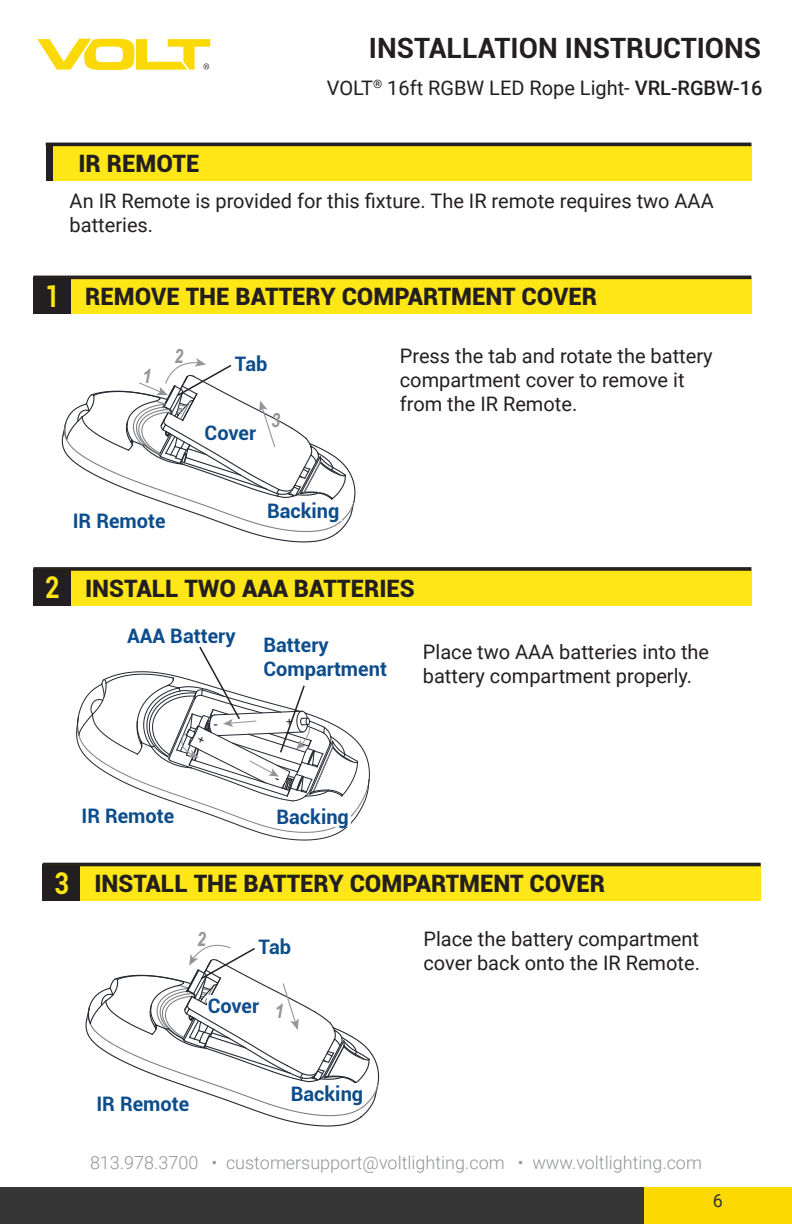
<style>
.page{position:relative;width:792px;height:1224px;background:#fff}
.page>*{position:absolute;margin:0;border:0;box-sizing:border-box;transform-origin:0 0}
.spec_numbers{font:700 30px "Roboto";color:#ffe616;scale:.84 1}
.t1{font:700 28px "Roboto";color:#231f20}
.Safety_Heading{font:900 24px "Roboto";color:#231f20}
.t2{font:20px/24px "Roboto";color:#231f20}
.t3{font:700 20px "Roboto";color:#0d4d8c}
.t4{font:italic 700 19.8px "Arial Narrow";color:#939598}
.t5{font:italic 700 19.6px "Arial Narrow";color:#939598}
.copyright{font:300 18px "Roboto";color:#939598}
.t6{font:18px "Roboto";color:#363636}
.s1{font-weight:500}
</style>
<div class="page">
<svg style="left:37px;top:39px;width:173px;height:30px"></svg>
<div style="left:0;top:1188px;width:644px;height:36px;background:#363636"></div>
<div style="left:644px;top:1188px;width:148px;height:36px;background:#fcd900"></div>
<div style="left:53px;top:144px;width:698px;height:37px;background:#ffe616"></div>
<div style="left:46px;top:144px;width:7px;height:37px;background:#231f20"></div>
<div style="left:46px;top:143px;width:705px;height:3px;border:2px solid #231f20"></div>
<svg style="left:61px;top:358px;width:295px;height:185px"></svg>
<div style="left:40px;top:277px;width:711px;height:37px;background:#ffe616"></div>
<div style="left:40px;top:569px;width:711px;height:37px;background:#ffe616"></div>
<div style="left:33px;top:277px;width:38px;height:37px;background:#231f20"></div>
<div style="left:33px;top:569px;width:38px;height:37px;background:#231f20"></div>
<div style="left:33px;top:276px;width:718px;height:3px;border:2px solid #231f20"></div>
<div style="left:33px;top:567px;width:718px;height:4px;border:2px solid #231f20"></div>
<div style="left:50px;top:865px;width:711px;height:36px;background:#ffe616"></div>
<div style="left:43px;top:865px;width:37px;height:36px;background:#231f20"></div>
<div style="left:43px;top:863px;width:718px;height:3px;border:2px solid #231f20"></div>
<svg style="left:85px;top:944px;width:295px;height:183px"></svg>
<svg style="left:76px;top:646px;width:294px;height:195px"></svg>
<p class="t1" style="left:369px;top:28px;width:394px">INSTALLATION INSTRUCTIONS</p>
<p class="t2" style="left:327px;top:75px;width:437px">VOLT<sup>®</sup> 16ft RGBW LED Rope Light- <span class="s1">VRL-RGBW-16</span></p>
<p class="Safety_Heading" style="left:78px;top:147px;width:123px">IR REMOTE</p>
<p class="t2" style="left:70px;top:188px;width:646px">An IR Remote is provided for this fixture. The IR remote requires two AAA batteries.</p>
<p class="spec_numbers" style="left:45px;top:275px;width:19px">1</p>
<p class="Safety_Heading" style="left:85px;top:280px;width:514px">REMOVE THE BATTERY COMPARTMENT COVER</p>
<p class="t5" style="left:142px;top:361px;width:10px">1</p>
<p class="t5" style="left:174px;top:341px;width:10px">2</p>
<p class="t3" style="left:235px;top:349px;width:34px">Tab</p>
<p class="t3" style="left:205px;top:419px;width:53px">Cover</p>
<p class="t5" style="left:271px;top:406px;width:10px">3</p>
<p class="t2" style="left:400px;top:343px;width:314px">Press the tab and rotate the battery compartment cover to remove it from the IR Remote.</p>
<p class="t3" style="left:73px;top:507px;width:94px">IR Remote</p>
<p class="t3" style="left:267px;top:497px;width:74px">Backing</p>
<p class="spec_numbers" style="left:45px;top:567px;width:19px">2</p>
<p class="Safety_Heading" style="left:85px;top:571px;width:331px">INSTALL TWO AAA BATTERIES</p>
<p class="t3" style="left:127px;top:621px;width:110px">AAA Battery</p>
<p class="t3" style="left:263px;top:631px;width:67px">Battery</p>
<p class="t3" style="left:263px;top:655px;width:125px">Compartment</p>
<p class="t2" style="left:423px;top:639px;width:288px">Place two AAA batteries into the battery compartment properly.</p>
<p class="t3" style="left:81px;top:802px;width:94px">IR Remote</p>
<p class="t3" style="left:276px;top:802px;width:74px">Backing</p>
<p class="spec_numbers" style="left:54px;top:862px;width:19px">3</p>
<p class="Safety_Heading" style="left:94px;top:867px;width:512px">INSTALL THE BATTERY COMPARTMENT COVER</p>
<p class="t4" style="left:197px;top:924px;width:11px">2</p>
<p class="t2" style="left:424px;top:926px;width:278px">Place the battery compartment cover back onto the IR Remote.</p>
<p class="t3" style="left:258px;top:932px;width:34px">Tab</p>
<p class="t3" style="left:208px;top:992px;width:53px">Cover</p>
<p class="t4" style="left:275px;top:996px;width:11px">1</p>
<p class="t3" style="left:96px;top:1090px;width:94px">IR Remote</p>
<p class="t3" style="left:291px;top:1080px;width:74px">Backing</p>
<p class="copyright" style="left:90px;top:1150px;width:613px">813.978.3700 • customersupport@voltlighting.com • www.voltlighting.com</p>
<p class="t6" style="left:713px;top:1188px;width:12px">6</p>
</div>
